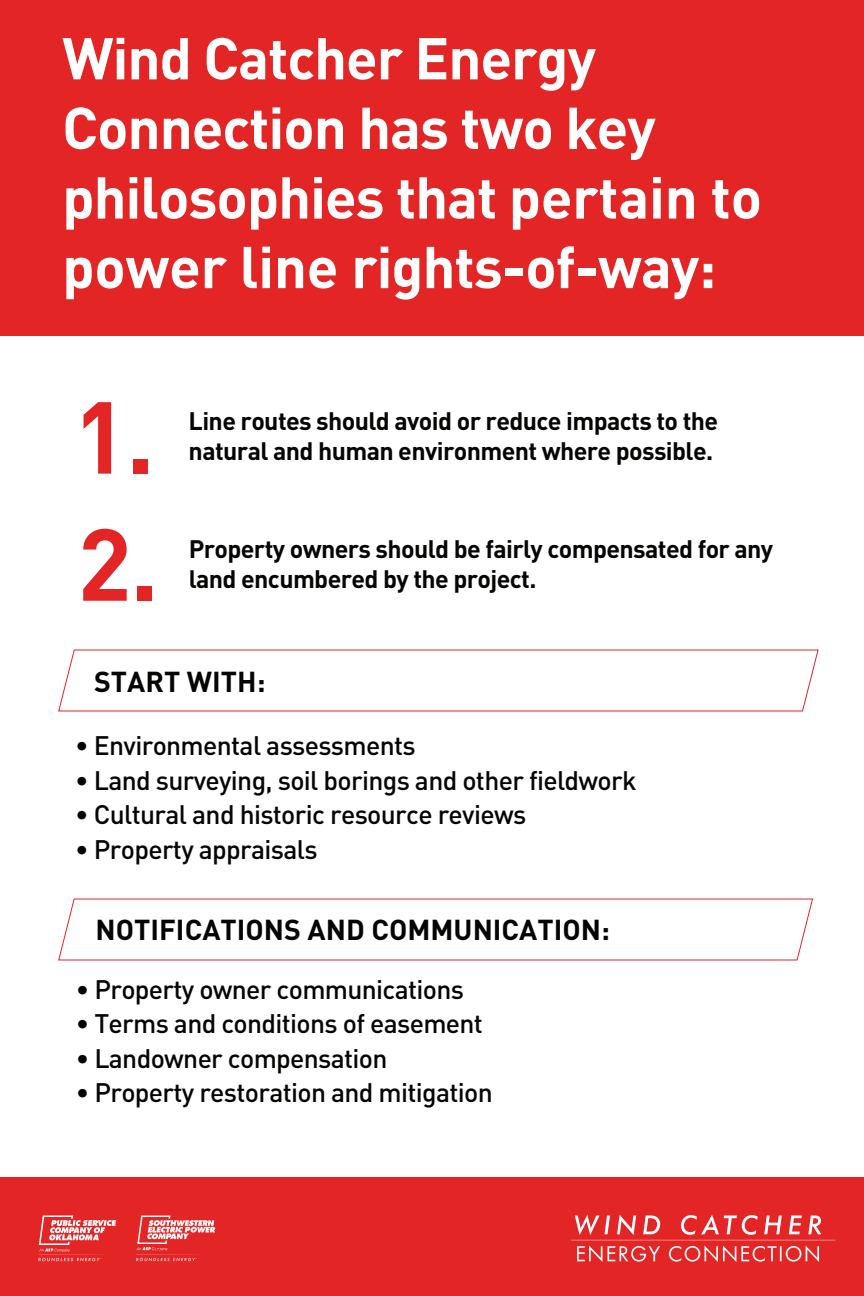
<style>
.page{position:relative;width:864px;height:1296px;background:#fff}
.page>*{position:absolute;margin:0;border:0;box-sizing:border-box;transform-origin:0 0}
.t1{font:700 100.35px "DIN";color:#e42526}
.t2{font:700 58px/69.6px "DIN";letter-spacing:-.02em;color:#fff}
.t3{font:700 28.5px "DIN";color:#050504}
.t4{font:500 26.5px "DIN";letter-spacing:-.025em;color:#050504}
.t5{font:700 25px/30.5px "DIN";letter-spacing:-.025em;color:#050504}
</style>
<div class="page">
<svg style="left:58px;top:649px;width:761px;height:63px"></svg>
<div style="left:0;top:1178px;width:864px;height:118px;background:#e42526"></div>
<svg style="left:136px;top:1216px;width:79px;height:45px"></svg>
<svg style="left:38px;top:1215px;width:78px;height:46px"></svg>
<svg style="left:571px;top:1215px;width:264px;height:47px"></svg>
<div style="left:0;top:0;width:864px;height:336px;background:#e42526"></div>
<svg style="left:58px;top:898px;width:755px;height:63px"></svg>
<h2 class="t2" style="left:62px;top:21px;width:701px">Wind Catcher Energy<br>Connection has two key philosophies that pertain to power line rights-of-way:</h2>
<h1 class="t1" style="left:73px;top:372px;width:83px">1.</h1>
<p class="t5" style="left:189px;top:404px;width:531px">Line routes should avoid or reduce impacts to the natural and human environment where possible.</p>
<h1 class="t1" style="left:77px;top:499px;width:83px">2.</h1>
<p class="t5" style="left:189px;top:532px;width:586px">Property owners should be fairly compensated for any land encumbered by the project.</p>
<p class="t3" style="left:94px;top:663px;width:173px">START WITH:</p>
<p class="t4" style="left:75px;top:729px;width:342px">• Environmental assessments</p>
<p class="t4" style="left:75px;top:763px;width:563px">• Land surveying, soil borings and other fieldwork</p>
<p class="t4" style="left:75px;top:798px;width:453px">• Cultural and historic resource reviews</p>
<p class="t4" style="left:75px;top:832px;width:244px">• Property appraisals</p>
<p class="t3" style="left:96px;top:911px;width:516px">NOTIFICATIONS AND COMMUNICATION:</p>
<p class="t4" style="left:76px;top:972px;width:390px">• Property owner communications</p>
<p class="t4" style="left:76px;top:1007px;width:409px">• Terms and conditions of easement</p>
<p class="t4" style="left:76px;top:1041px;width:313px">• Landowner compensation</p>
<p class="t4" style="left:76px;top:1076px;width:419px">• Property restoration and mitigation</p>
</div>
